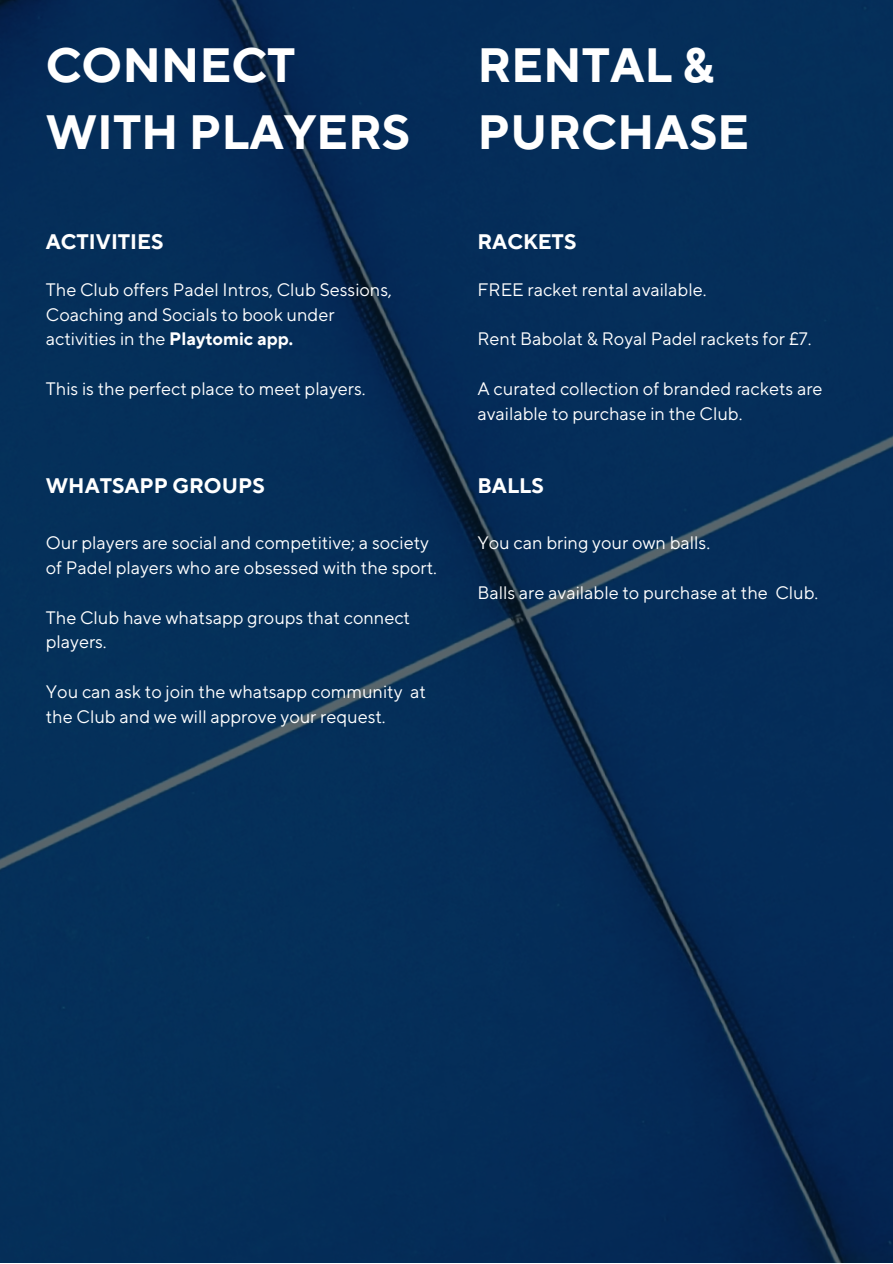
<style>
.page{position:relative;width:893px;height:1264px;background:#fff}
.page>*{position:absolute;margin:0;border:0;box-sizing:border-box;transform-origin:0 0}
.t1{font:700 48px/66.3px "TT Norms Pro";color:#fff}
.t2{font:700 21px "TT Norms Pro";color:#fff}
.t3{font:18px/24.8px "TT Norms Pro";color:#fff}
.s1{font-weight:700}
</style>
<div class="page">
<div style="left:0;top:0;width:892px;height:1262px;background:#052e59"></div>
<p class="t1" style="left:46px;top:34px;width:365px">CONNECT<br>WITH PLAYERS</p>
<p class="t2" style="left:46px;top:229px;width:119px">ACTIVITIES</p>
<p class="t3" style="left:46px;top:278px;width:348px">The Club offers Padel Intros, Club Sessions,<br>Coaching and Socials to book under activities in the <span class="s1">Playtomic app.</span></p>
<p class="t3" style="left:46px;top:377px;width:321px">This is the perfect place to meet players.</p>
<p class="t1" style="left:477px;top:34px;width:238px">RENTAL &amp;</p>
<p class="t1" style="left:477px;top:100px;width:273px">PURCHASE</p>
<p class="t2" style="left:477px;top:229px;width:100px">RACKETS</p>
<p class="t3" style="left:477px;top:278px;width:230px">FREE racket rental available.</p>
<p class="t3" style="left:477px;top:327px;width:335px">Rent Babolat &amp; Royal Padel rackets for £7.</p>
<p class="t3" style="left:477px;top:377px;width:346px">A curated collection of branded rackets are available to purchase in the Club.</p>
<p class="t2" style="left:46px;top:473px;width:220px">WHATSAPP GROUPS</p>
<p class="t2" style="left:477px;top:473px;width:68px">BALLS</p>
<p class="t3" style="left:46px;top:531px;width:392px">Our players are social and competitive; a society of Padel players who are obsessed with the sport.</p>
<p class="t3" style="left:46px;top:605px;width:366px">The Club have whatsapp groups that connect players.</p>
<p class="t3" style="left:46px;top:680px;width:381px">You can ask to join the whatsapp community at the Club and we will approve your request.</p>
<p class="t3" style="left:477px;top:531px;width:234px">You can bring your own balls.</p>
<p class="t3" style="left:477px;top:581px;width:342px">Balls are available to purchase at the Club.</p>
</div>
